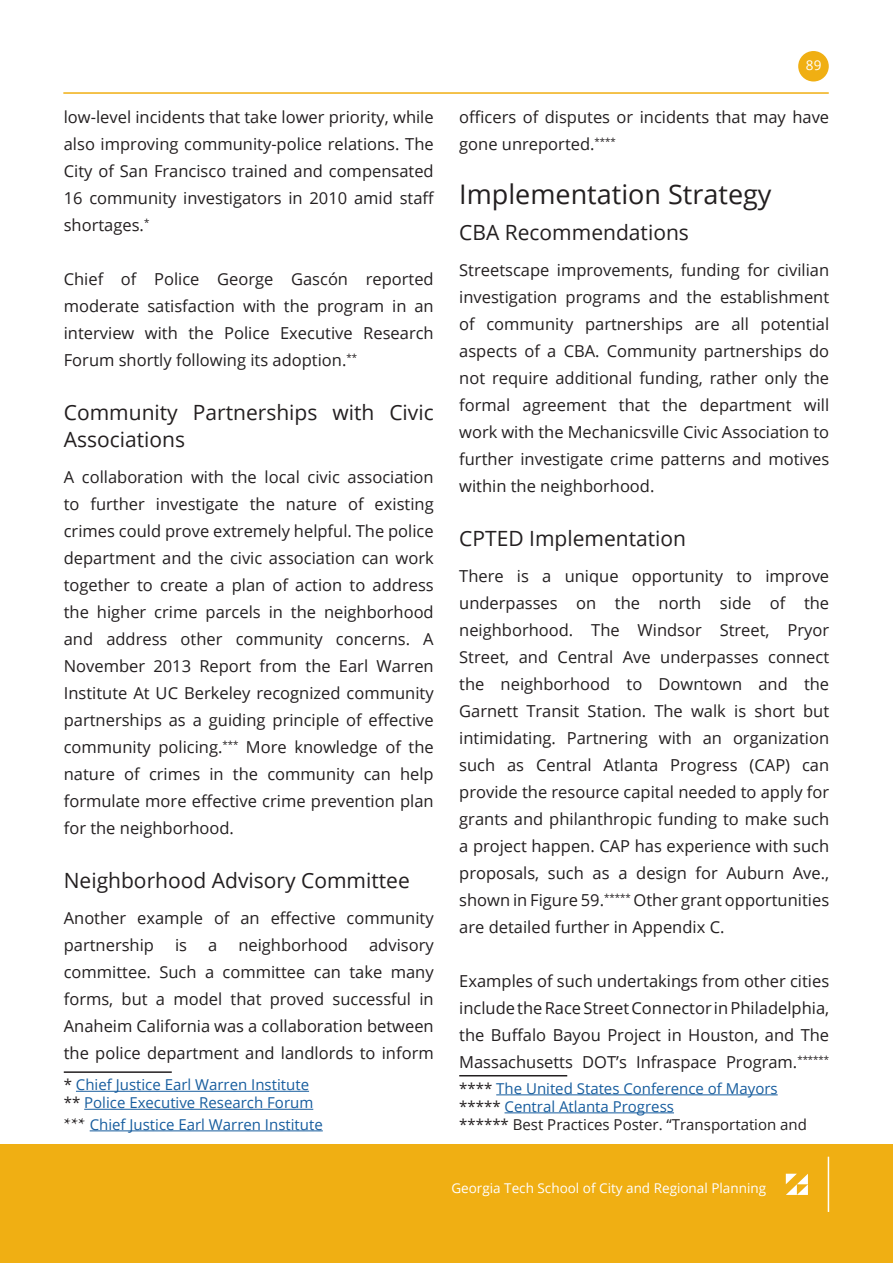
<style>
.page{position:relative;width:893px;height:1263px;background:#fff}
.page>*{position:absolute;margin:0;border:0;box-sizing:border-box;transform-origin:0 0}
.t1{font:27px "Open Sans";color:#231f20}
.t2{font:21px/27px "Open Sans";color:#231f20}
.t3{font:16.5px/27px "Open Sans";color:#231f20;text-align:justify}
.t4{font:15px "Open Sans";color:#175d9e}
.t5{font:15px "Open Sans";color:#231f20}
.t6{font:13.5px "Open Sans";color:#fff}
.s1{color:#231f20}
.s2{font-family:"Minion Pro";font-size:18px;color:#231f20}
</style>
<div class="page">
<div style="left:798px;top:51px;width:31px;height:30px;background:#f0af13;border-radius:50%"></div>
<hr style="left:63px;top:92px;width:766px;height:2px;background:#f0af13">
<div style="left:0;top:1144px;width:893px;height:119px;background:#f0af13"></div>
<hr style="left:828px;top:1157px;width:1px;height:55px;background:#fff">
<svg style="left:786px;top:1174px;width:22px;height:21px"></svg>
<hr style="left:64px;top:1071px;width:108px;height:2px;background:#231f20">
<hr style="left:76px;top:1091px;width:233px;height:1px;background:#175d9e">
<hr style="left:84px;top:1109px;width:229px;height:1px;background:#175d9e">
<hr style="left:90px;top:1130px;width:233px;height:1px;background:#175d9e">
<hr style="left:459px;top:1075px;width:108px;height:1px;background:#231f20">
<hr style="left:496px;top:1094px;width:282px;height:1px;background:#175d9e">
<hr style="left:504px;top:1112px;width:170px;height:1px;background:#175d9e">
<p class="t3" style="left:64px;top:103px;width:372px">low-level incidents that take lower priority, while also improving community-police relations. The City of San Francisco trained and compensated 16 community investigators in 2010 amid staff shortages.<sup>*</sup></p>
<p class="t3" style="left:64px;top:265px;width:371px">Chief of Police George Gascón reported moderate satisfaction with the program in an interview with the Police Executive Research Forum shortly following its adoption.<sup>**</sup></p>
<p class="t2" style="left:64px;top:399px;width:371px">Community Partnerships with Civic<br>Associations</p>
<p class="t3" style="left:64px;top:463px;width:371px">A collaboration with the local civic association to further investigate the nature of existing crimes could prove extremely helpful. The police department and the civic association can work together to create a plan of action to address the higher crime parcels in the neighborhood and address other community concerns. A November 2013 Report from the Earl Warren Institute At UC Berkeley recognized community partnerships as a guiding principle of effective community policing.<sup>***</sup> More knowledge of the nature of crimes in the community can help formulate more effective crime prevention plan for the neighborhood.</p>
<p class="t2" style="left:64px;top:867px;width:348px">Neighborhood Advisory Committee</p>
<p class="t3" style="left:64px;top:904px;width:371px">Another example of an effective community partnership</p>
<p class="t3" style="left:64px;top:931px;width:371px;text-indent:305px">advisory committee. Such a committee can take many forms, but a model that proved successful in Anaheim California was a collaboration between the police department and landlords to inform</p>
<p class="t4" style="left:64px;top:1074px;width:247px"><span class="s1">*</span> Chief Justice Earl Warren Institute</p>
<p class="t4" style="left:64px;top:1092px;width:251px"><span class="s1">**</span> Police Executive Research Forum</p>
<p class="t4" style="left:64px;top:1114px;width:261px"><span class="s2">***</span> Chief Justice Earl Warren Institute</p>
<p class="t3" style="left:175px;top:931px;width:14px">is</p>
<p class="t3" style="left:208px;top:931px;width:11px">a</p>
<p class="t3" style="left:238px;top:931px;width:111px">neighborhood</p>
<p class="t6" style="left:806px;top:56px;width:17px">89</p>
<p class="t3" style="left:459px;top:103px;width:371px">officers of disputes or incidents that may have gone unreported.<sup>****</sup></p>
<p class="t1" style="left:459px;top:176px;width:314px">Implementation Strategy</p>
<p class="t2" style="left:459px;top:219px;width:231px">CBA Recommendations</p>
<p class="t3" style="left:459px;top:256px;width:371px">Streetscape improvements, funding for civilian investigation programs and the establishment of community partnerships are all potential aspects of a CBA. Community partnerships do not require additional funding, rather only the formal agreement that the department will work with the Mechanicsville Civic Association to further investigate crime patterns and motives within the neighborhood.</p>
<p class="t2" style="left:459px;top:525px;width:228px">CPTED Implementation</p>
<p class="t3" style="left:459px;top:562px;width:371px">There is a unique opportunity to improve underpasses on the north side of the neighborhood. The Windsor Street, Pryor Street, and Central Ave underpasses connect the neighborhood to Downtown and the Garnett Transit Station. The walk is short but intimidating. Partnering with an organization such as Central Atlanta Progress (CAP) can provide the resource capital needed to apply for grants and philanthropic funding to make such a project happen. CAP has experience with such proposals, such as a design for Auburn Ave., shown in Figure 59.<sup>*****</sup> Other grant opportunities are detailed further in Appendix C.</p>
<p class="t3" style="left:459px;top:967px;width:371px">Examples of such undertakings from other cities include the Race Street Connector in Philadelphia, the Buffalo Bayou Project in Houston, and The Massachusetts DOT’s Infraspace Program.<sup>******</sup></p>
<p class="t4" style="left:459px;top:1078px;width:320px"><span class="s1">****</span> The United States Conference of Mayors</p>
<p class="t4" style="left:459px;top:1096px;width:216px"><span class="s1">*****</span> Central Atlanta Progress</p>
<p class="t5" style="left:459px;top:1114px;width:349px">****** Best Practices Poster. “Transportation and</p>
<p class="t6" style="left:451px;top:1178px;width:316px">Georgia Tech School of City and Regional Planning</p>
</div>
